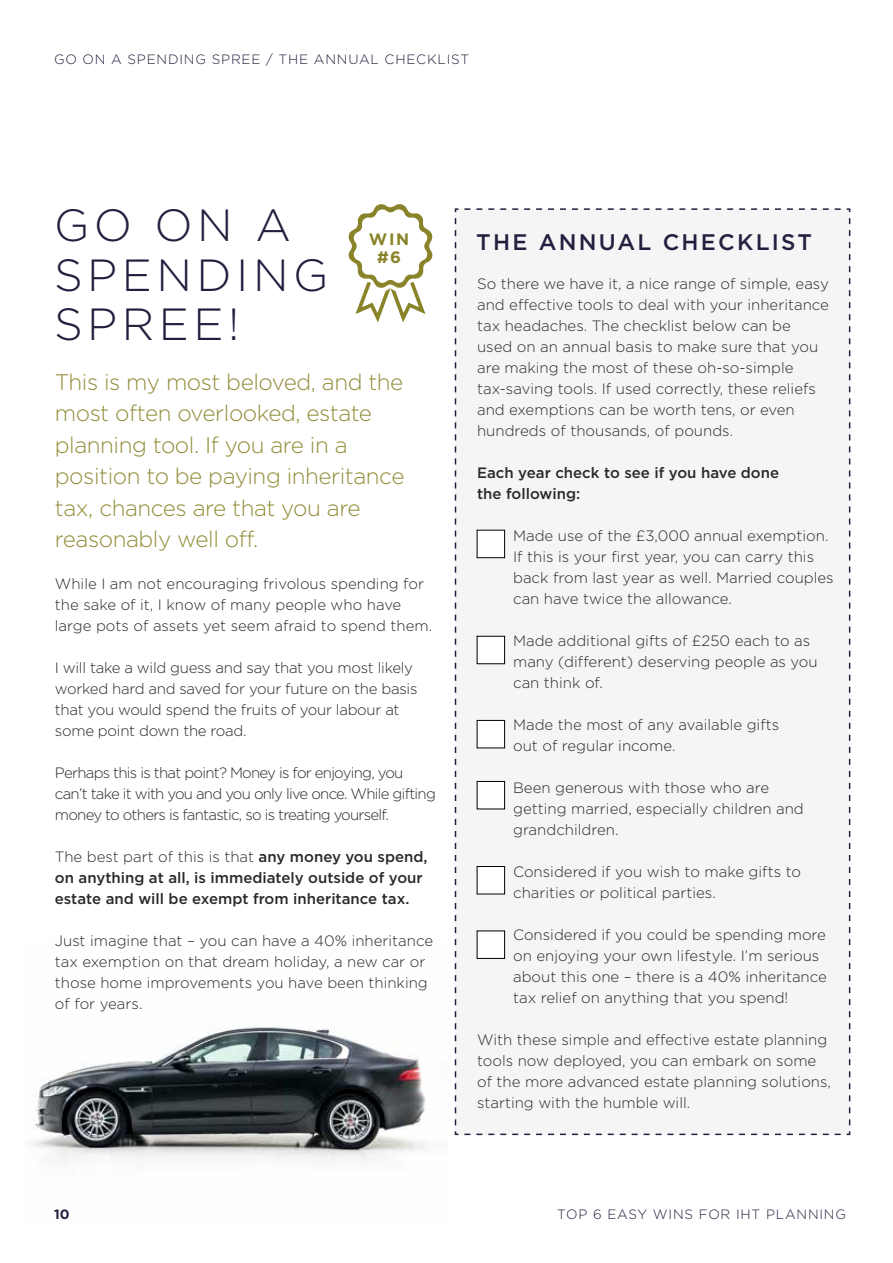
<style>
.page{position:relative;width:893px;height:1263px;background:#fff}
.page>*{position:absolute;margin:0;border:0;box-sizing:border-box;transform-origin:0 0}
.t1{font:300 45px/49.5px "Gotham HTF";letter-spacing:.1em;color:#231f3e}
.t2{font:300 22.5px/31.5px "Gotham HTF";letter-spacing:-.02em;color:#938c39}
.t3{font:500 22.5px "Gotham HTF";letter-spacing:.1em;color:#231f3e}
.t4{font:700 16.5px "Gotham HTF";color:#89832a}
.t5{font:300 15px/21px "Gotham HTF";color:#292929}
.t6{font:500 15px/21px "Gotham HTF";color:#292929}
.t7{font:300 15px/21px "Gotham HTF";letter-spacing:-.02em;color:#292929}
.t8{font:300 15px/21px "Gotham HTF";letter-spacing:-.05em;color:#292929}
.t9{font:300 13.5px "Gotham HTF";letter-spacing:.06em;color:#231f3e}
.t10{font:700 13.5px "Gotham HTF";color:#231f3e}
.s1{font-weight:300}
</style>
<div class="page">
<img style="left:32px;top:1027px;width:396px;height:134px">
<div style="left:454px;top:208px;width:397px;height:928px;background:#f5f5f5"></div>
<div style="left:477px;top:530px;width:28px;height:28px;background:#fff"></div>
<div style="left:477px;top:530px;width:28px;height:28px;border:1px solid #000"></div>
<div style="left:477px;top:636px;width:28px;height:28px;background:#fff"></div>
<div style="left:477px;top:720px;width:28px;height:28px;background:#fff"></div>
<div style="left:477px;top:720px;width:28px;height:28px;border:1px solid #000"></div>
<div style="left:477px;top:781px;width:28px;height:28px;background:#fff"></div>
<div style="left:477px;top:781px;width:28px;height:28px;border:1px solid #000"></div>
<div style="left:477px;top:866px;width:28px;height:28px;background:#fff"></div>
<div style="left:477px;top:866px;width:28px;height:28px;border:1px solid #000"></div>
<div style="left:477px;top:931px;width:28px;height:27px;background:#fff"></div>
<div style="left:477px;top:930px;width:28px;height:29px;border:1px solid #000"></div>
<svg style="left:348px;top:204px;width:85px;height:118px"></svg>
<svg style="left:513px;top:541px;width:15px;height:1px"></svg>
<svg style="left:513px;top:646px;width:15px;height:1px"></svg>
<svg style="left:513px;top:730px;width:15px;height:1px"></svg>
<svg style="left:513px;top:793px;width:15px;height:1px"></svg>
<svg style="left:513px;top:877px;width:15px;height:1px"></svg>
<svg style="left:513px;top:940px;width:15px;height:1px"></svg>
<p class="t9" style="left:54px;top:52px;width:417px">GO ON A SPENDING SPREE / THE ANNUAL CHECKLIST</p>
<h1 class="t1" style="left:54px;top:200px;width:276px">GO ON A<br>SPENDING<br>SPREE!</h1>
<h2 class="t2" style="left:55px;top:366px;width:351px">This is my most beloved, and the most often overlooked, estate planning tool. If you are in a position to be paying inheritance tax, chances are that you are reasonably well off.</h2>
<p class="t4" style="left:369px;top:229px;width:42px">WIN</p>
<h2 class="t3" style="left:476px;top:229px;width:337px">THE ANNUAL CHECKLIST</h2>
<p class="t4" style="left:377px;top:247px;width:26px">#6</p>
<p class="t5" style="left:477px;top:273px;width:353px">So there we have it, a nice range of simple, easy and effective tools to deal with your inheritance tax headaches. The checklist below can be used on an annual basis to make sure that you are making the most of these oh-so-simple tax-saving tools. If used correctly, these reliefs and exemptions can be worth tens, or even hundreds of thousands, of pounds.</p>
<p class="t6" style="left:477px;top:462px;width:304px">Each year check to see if you have done the following:</p>
<p class="t5" style="left:513px;top:525px;width:322px">Made use of the £3,000 annual exemption.<br>If this is your first year, you can carry this back from last year as well. Married couples can have twice the allowance.</p>
<p class="t5" style="left:513px;top:630px;width:306px">Made additional gifts of £250 each to as many (different) deserving people as you can think of.</p>
<p class="t5" style="left:513px;top:714px;width:268px">Made the most of any available gifts out of regular income.</p>
<p class="t5" style="left:513px;top:777px;width:292px">Been generous with those who are getting married, especially children and grandchildren.</p>
<p class="t5" style="left:513px;top:861px;width:289px">Considered if you wish to make gifts to charities or political parties.</p>
<p class="t5" style="left:513px;top:924px;width:315px">Considered if you could be spending more on enjoying your own lifestyle. I’m serious about this one – there is a 40% inheritance tax relief on anything that you spend!</p>
<p class="t5" style="left:477px;top:1029px;width:355px">With these simple and effective estate planning tools now deployed, you can embark on some of the more advanced estate planning solutions, starting with the humble will.</p>
<p class="t5" style="left:55px;top:573px;width:379px">While I am not encouraging frivolous spending for the sake of it, I know of many people who have large pots of assets yet seem afraid to spend them.</p>
<p class="t7" style="left:55px;top:657px;width:364px">I will take a wild guess and say that you most likely worked hard and saved for your future on the basis that you would spend the fruits of your labour at some point down the road.</p>
<p class="t8" style="left:55px;top:762px;width:382px">Perhaps this is that point? Money is for enjoying, you can’t take it with you and you only live once. While gifting money to others is fantastic, so is treating yourself.</p>
<p class="t6" style="left:55px;top:846px;width:374px"><span class="s1">The best part of this is that</span> any money you spend, on anything at all, is immediately outside of your estate and will be exempt from inheritance tax.</p>
<p class="t5" style="left:55px;top:930px;width:380px">Just imagine that – you can have a 40% inheritance tax exemption on that dream holiday, a new car or those home improvements you have been thinking of for years.</p>
<p class="t10" style="left:54px;top:1206px;width:17px">10</p>
<p class="t9" style="left:557px;top:1207px;width:290px">TOP 6 EASY WINS FOR IHT PLANNING</p>
</div>
